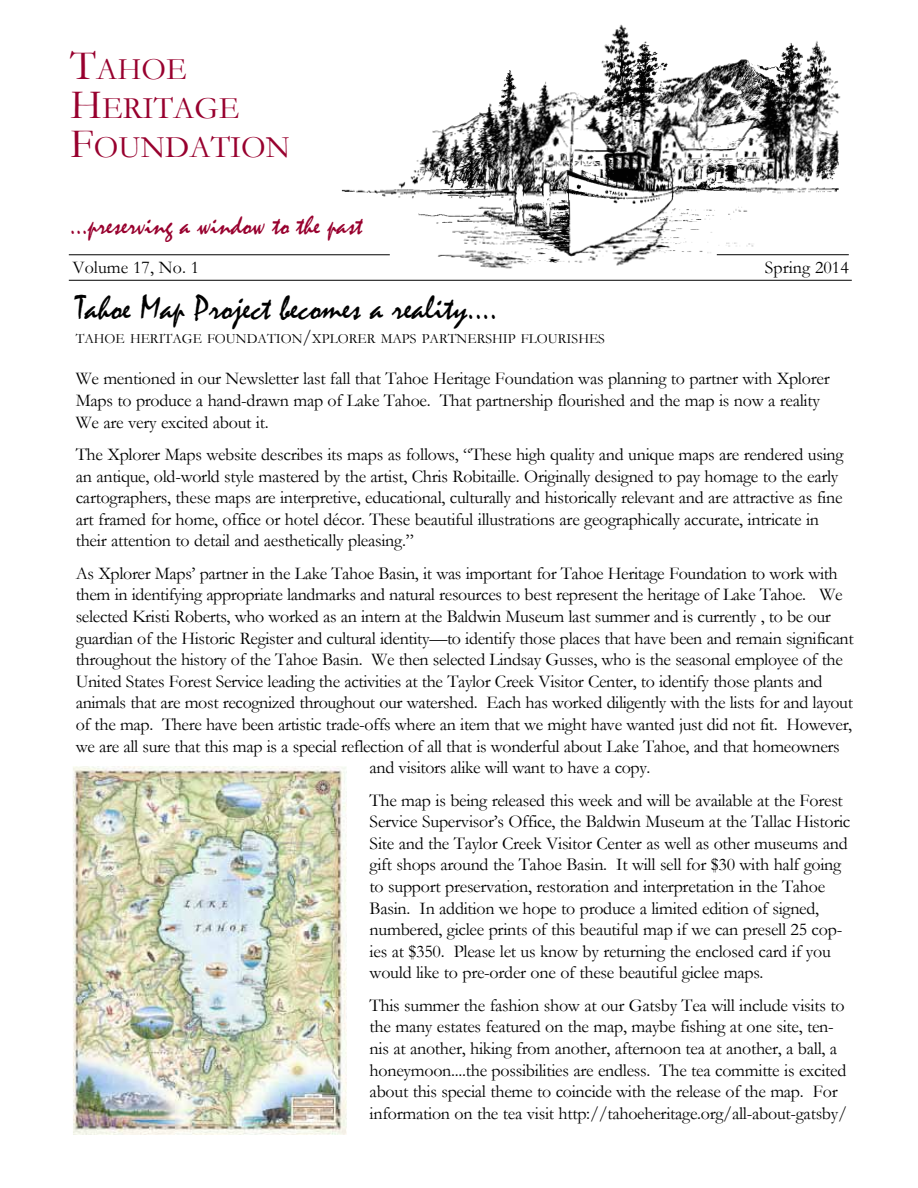
<style>
.page{position:relative;width:918px;height:1188px;background:#fff}
.page>*{position:absolute;margin:0;border:0;box-sizing:border-box;transform-origin:0 0}
.t1{font:34.5px "Mistral";color:#000}
.t2{font:31.5px/39px "Garamond";color:#98002e}
.t3{font:27px "Mistral";color:#98002e}
.t4{font:18px/21.6px "Garamond";letter-spacing:-.015em;color:#000}
.t5{font:14.1px "Garamond";color:#000}
.s1{font-size:42px}
.s2{font-size:18.75px}
</style>
<div class="page">
<img style="left:333px;top:24px;width:511px;height:245px">
<hr style="left:69px;top:280px;width:783px;height:1px;background:#000">
<hr style="left:69px;top:254px;width:321px;height:1px;background:#000">
<hr style="left:717px;top:254px;width:132px;height:1px;background:#000">
<img style="left:73px;top:766px;width:274px;height:369px">
<h2 class="t2" style="left:70px;top:50px;width:221px"><span class="s1">T</span>AHOE<br><span class="s1">H</span>ERITAGE<br><span class="s1">F</span>OUNDATION</h2>
<h3 class="t3" style="left:70px;top:210px;width:294px">...preserving a window to the past</h3>
<p class="t4" style="left:73px;top:256px;width:128px">Volume 17, No. 1</p>
<p class="t4" style="left:765px;top:256px;width:85px">Spring 2014</p>
<h1 class="t1" style="left:76px;top:288px;width:423px">Tahoe Map Project becomes a reality....</h1>
<p class="t5" style="left:76px;top:330px;width:531px">TAHOE HERITAGE FOUNDATION<span class="s2">/</span>XPLORER MAPS PARTNERSHIP FLOURISHES</p>
<p class="t4" style="left:76px;top:368px;width:755px">We mentioned in our Newsletter last fall that Tahoe Heritage Foundation was planning to partner with Xplorer<br>Maps to produce a hand-drawn map of Lake Tahoe. That partnership flourished and the map is now a reality<br>We are very excited about it.</p>
<p class="t4" style="left:76px;top:443px;width:769px">The Xplorer Maps website describes its maps as follows, “These high quality and unique maps are rendered using an antique, old-world style mastered by the artist, Chris Robitaille. Originally designed to pay homage to the early cartographers, these maps are interpretive, educational, culturally and historically relevant and are attractive as fine art framed for home, office or hotel décor. These beautiful illustrations are geographically accurate, intricate in their attention to detail and aesthetically pleasing.”</p>
<p class="t4" style="left:76px;top:562px;width:764px">As Xplorer Maps’ partner in the Lake Tahoe Basin, it was important for Tahoe Heritage Foundation to work with</p>
<p class="t4" style="left:76px;top:584px;width:768px">them in identifying appropriate landmarks and natural resources to best represent the heritage of Lake Tahoe. We</p>
<p class="t4" style="left:76px;top:605px;width:757px">selected Kristi Roberts, who worked as an intern at the Baldwin Museum last summer and is currently , to be our</p>
<p class="t4" style="left:76px;top:627px;width:779px">guardian of the Historic Register and cultural identity—to identify those places that have been and remain significant</p>
<p class="t4" style="left:76px;top:649px;width:769px">throughout the history of the Tahoe Basin. We then selected Lindsay Gusses, who is the seasonal employee of the</p>
<p class="t4" style="left:76px;top:670px;width:748px">United States Forest Service leading the activities at the Taylor Creek Visitor Center, to identify those plants and</p>
<p class="t4" style="left:76px;top:692px;width:779px">animals that are most recognized throughout our watershed. Each has worked diligently with the lists for and layout</p>
<p class="t4" style="left:76px;top:713px;width:778px">of the map. There have been artistic trade-offs where an item that we might have wanted just did not fit. However,</p>
<p class="t4" style="left:76px;top:735px;width:765px">we are all sure that this map is a special reflection of all that is wonderful about Lake Tahoe, and that homeowners</p>
<p class="t4" style="left:370px;top:757px;width:282px">and visitors alike will want to have a copy.</p>
<p class="t4" style="left:370px;top:789px;width:482px">The map is being released this week and will be available at the Forest Service Supervisor’s Office, the Baldwin Museum at the Tallac Historic Site and the Taylor Creek Visitor Center as well as other museums and gift shops around the Tahoe Basin. It will sell for $30 with half going to support preservation, restoration and interpretation in the Tahoe Basin. In addition we hope to produce a limited edition of signed, numbered, giclee prints of this beautiful map if we can presell 25 cop&shy;ies at $350. Please let us know by returning the enclosed card if you would like to pre-order one of these beautiful giclee maps.</p>
<p class="t4" style="left:370px;top:994px;width:479px">This summer the fashion show at our Gatsby Tea will include visits to the many estates featured on the map, maybe fishing at one site, ten&shy;nis at another, hiking from another, afternoon tea at another, a ball, a honeymoon....the possibilities are endless. The tea committe is excited about this special theme to coincide with the release of the map. For information on the tea visit http://tahoeheritage.org/all-about-gatsby/</p>
</div>
